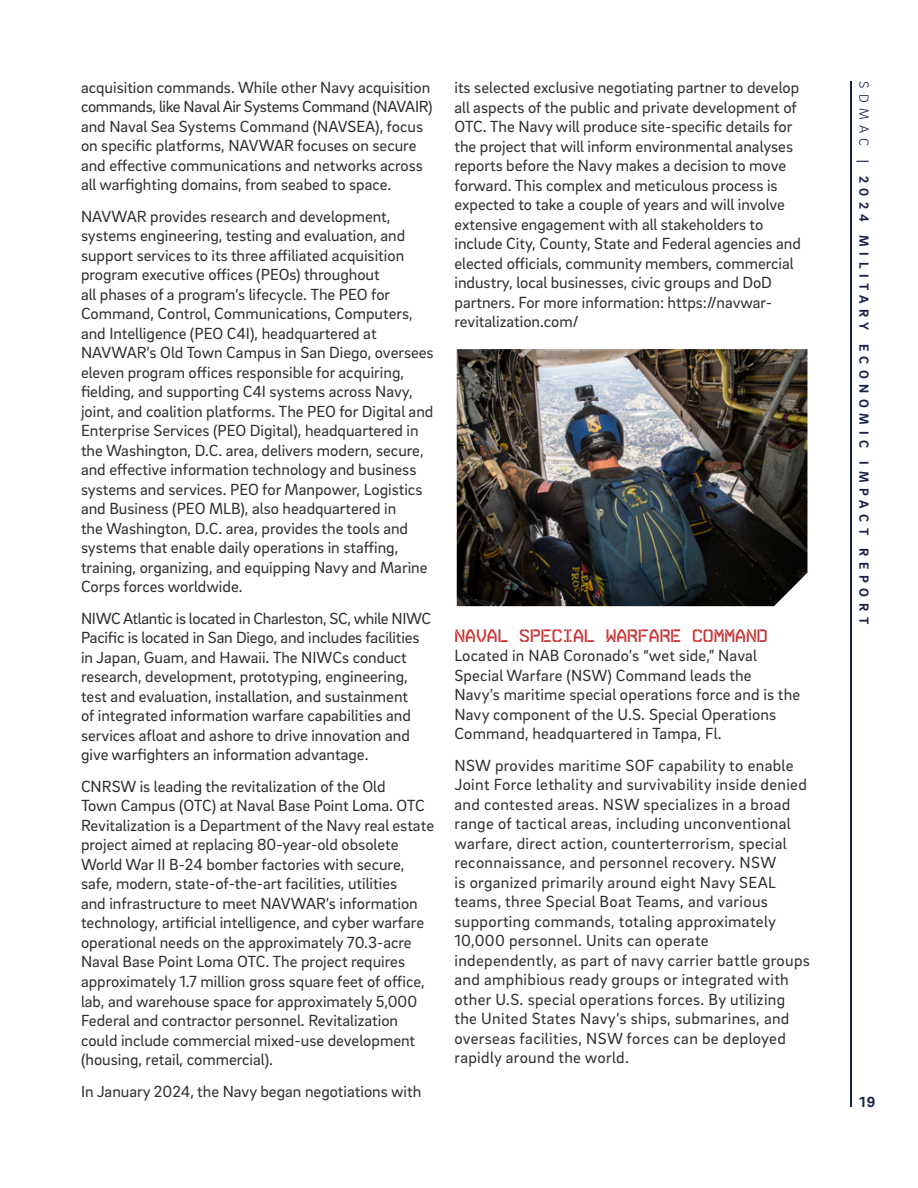
<style>
.page{position:relative;width:918px;height:1188px;background:#fff}
.page>*{position:absolute;margin:0;border:0;box-sizing:border-box;transform-origin:0 0}
.Body{font:18px "Arame Mono Stencil";color:#ca3030}
.Body-2{font:16.5px/19.5px "Brix Sans";color:#312f30}
.Body-3{font:16.5px/19.5px "Brix Sans";letter-spacing:.02em;color:#312f30}
.t1{font:700 15px "Brix Sans";color:#16204a}
.t2{font:700 13.5px "Brix Sans";letter-spacing:.415em;color:#16204a}
.s1{font-weight:300}
</style>
<div class="page">
<img style="left:457px;top:349px;width:350px;height:257px">
<hr style="left:850px;top:81px;width:2px;height:1026px;background:#16204a">
<p class="Body-2" style="left:81px;top:77px;width:353px">acquisition commands. While other Navy acquisition commands, like Naval Air Systems Command (NAVAIR) and Naval Sea Systems Command (NAVSEA), focus on specific platforms, NAVWAR focuses on secure and effective communications and networks across all warfighting domains, from seabed to space.</p>
<p class="Body-2" style="left:81px;top:206px;width:354px">NAVWAR provides research and development, systems engineering, testing and evaluation, and support services to its three affiliated acquisition program executive offices (PEOs) throughout<br>all phases of a program’s lifecycle. The PEO for Command, Control, Communications, Computers, and Intelligence (PEO C4I), headquartered at NAVWAR’s Old Town Campus in San Diego, oversees eleven program offices responsible for acquiring, fielding, and supporting C4I systems across Navy, joint, and coalition platforms. The PEO for Digital and Enterprise Services (PEO Digital), headquartered in the Washington, D.C. area, delivers modern, secure, and effective information technology and business systems and services. PEO for Manpower, Logistics and Business (PEO MLB), also headquartered in<br>the Washington, D.C. area, provides the tools and systems that enable daily operations in staffing, training, organizing, and equipping Navy and Marine Corps forces worldwide.</p>
<p class="Body-2" style="left:81px;top:608px;width:352px">NIWC Atlantic is located in Charleston, SC, while NIWC Pacific is located in San Diego, and includes facilities in Japan, Guam, and Hawaii. The NIWCs conduct research, development, prototyping, engineering, test and evaluation, installation, and sustainment<br>of integrated information warfare capabilities and services afloat and ashore to drive innovation and give warfighters an information advantage.</p>
<p class="Body-2" style="left:81px;top:776px;width:355px">CNRSW is leading the revitalization of the Old<br>Town Campus (OTC) at Naval Base Point Loma. OTC Revitalization is a Department of the Navy real estate project aimed at replacing 80-year-old obsolete World War II B-24 bomber factories with secure, safe, modern, state-of-the-art facilities, utilities<br>and infrastructure to meet NAVWAR’s information technology, artificial intelligence, and cyber warfare operational needs on the approximately 70.3-acre Naval Base Point Loma OTC. The project requires approximately 1.7 million gross square feet of office, lab, and warehouse space for approximately 5,000<br>Federal and contractor personnel. Revitalization could include commercial mixed-use development (housing, retail, commercial).</p>
<p class="Body-2" style="left:81px;top:1081px;width:342px">In January 2024, the Navy began negotiations with</p>
<p class="Body-2" style="left:454px;top:77px;width:348px">its selected exclusive negotiating partner to develop all aspects of the public and private development of OTC. The Navy will produce site-specific details for the project that will inform environmental analyses reports before the Navy makes a decision to move forward. This complex and meticulous process is expected to take a couple of years and will involve extensive engagement with all stakeholders to include City, County, State and Federal agencies and elected officials, community members, commercial industry, local businesses, civic groups and DoD partners. For more information: https://navwar&shy;revitalization.com/</p>
<p class="Body" style="left:454px;top:624px;width:315px">NAVAL SPECIAL WARFARE COMMAND</p>
<p class="Body-2" style="left:454px;top:645px;width:347px">Located in NAB Coronado’s “wet side,” Naval Special Warfare (NSW) Command leads the Navy’s maritime special operations force and is the Navy component of the U.S. Special Operations Command, headquartered in Tampa, Fl.</p>
<p class="Body-3" style="left:454px;top:755px;width:357px">NSW provides maritime SOF capability to enable Joint Force lethality and survivability inside denied and contested areas. NSW specializes in a broad range of tactical areas, including unconventional warfare, direct action, counterterrorism, special reconnaissance, and personnel recovery. NSW<br>is organized primarily around eight Navy SEAL teams, three Special Boat Teams, and various supporting commands, totaling approximately 10,000 personnel. Units can operate independently, as part of navy carrier battle groups and amphibious ready groups or integrated with other U.S. special operations forces. By utilizing the United States Navy’s ships, submarines, and overseas facilities, NSW forces can be deployed rapidly around the world.</p>
<p class="t2" style="left:873px;top:81px;width:544px;rotate:90deg"><span class="s1">SDMAC</span> | 2024 MILITARY ECONOMIC IMPACT REPORT</p>
<p class="t1" style="left:860px;top:1092px;width:17px">19</p>
</div>
